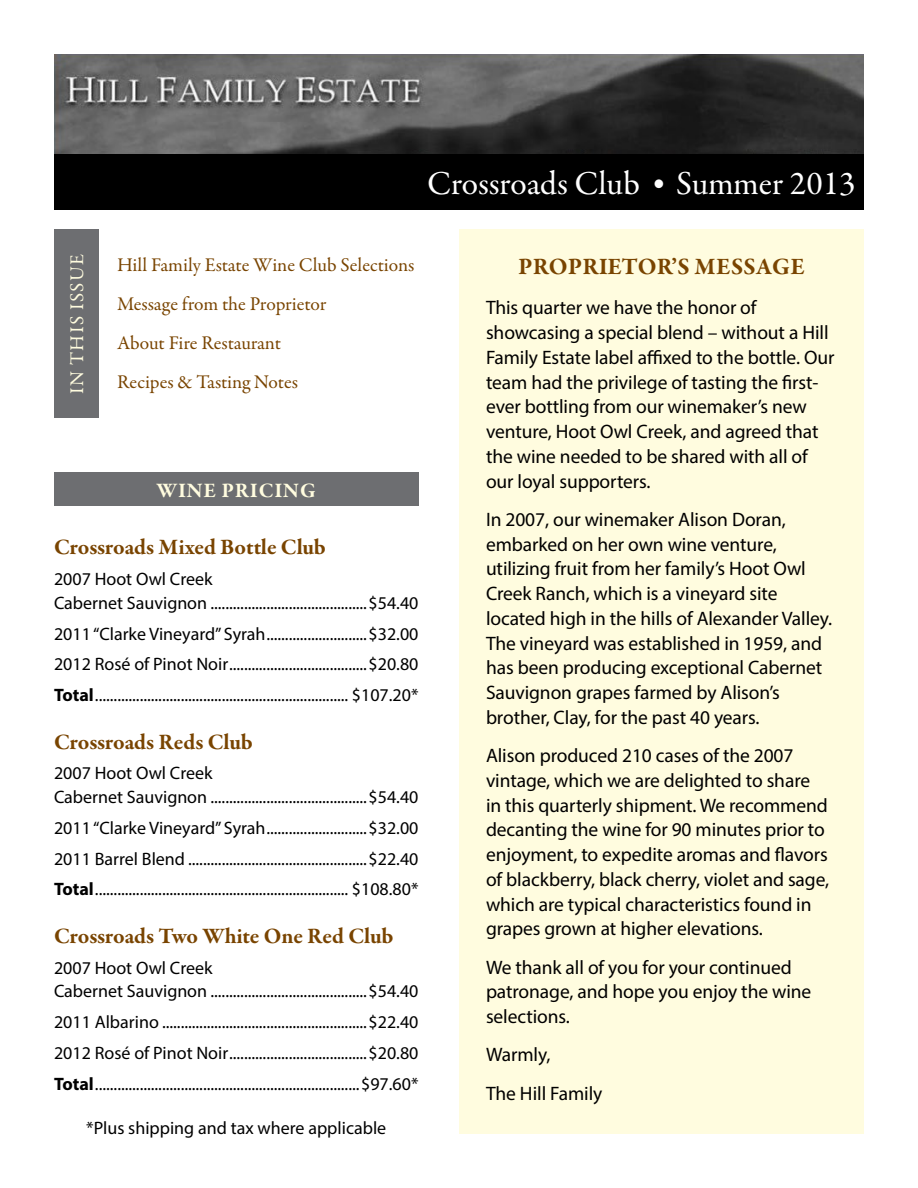
<style>
.page{position:relative;width:918px;height:1188px;background:#fff}
.page>*{position:absolute;margin:0;border:0;box-sizing:border-box;transform-origin:0 0}
.t1{font:33.75px "Garamond Premr Pro";letter-spacing:-.005em;color:#fff}
.t2{font:700 24px "Garamond Premr Pro";letter-spacing:.01em;color:#794400}
.t3{font:700 22.5px "Garamond Premr Pro";color:#794400}
.t4{font:700 21px "Garamond Premr Pro";letter-spacing:.04em;color:#fffcdf}
.t5{font:19.5px/24.8px "Myriad Pro";letter-spacing:-.005em;color:#000}
.t6{font:19.5px/39px "Garamond Premr Pro";letter-spacing:-.005em;color:#794400}
.t7{font:19.5px "Garamond Premr Pro";letter-spacing:.07em;color:#fffcdf}
.t8{font:18px/30.8px "Myriad Pro";color:#000}
.s1{font-size:27px}
.s2{font-weight:700}
</style>
<div class="page">
<img style="left:54px;top:54px;width:810px;height:100px">
<div style="left:54px;top:154px;width:810px;height:55px;background:#000"></div>
<div style="left:54px;top:230px;width:44px;height:188px;background:#6d6e71"></div>
<div style="left:459px;top:230px;width:405px;height:904px;background:#fffcdf"></div>
<div style="left:54px;top:472px;width:364px;height:34px;background:#6d6e71"></div>
<h1 class="t1" style="left:427px;top:163px;width:430px">Crossroads Club <span class="s1">•</span> Summer 2013</h1>
<p class="t7" style="left:65px;top:394px;width:142px;rotate:-90deg">In This Issue</p>
<p class="t6" style="left:117px;top:245px;width:299px">Hill Family Estate Wine Club Selections<br>Message from the Proprietor<br>About Fire Restaurant<br>Recipes &amp; Tasting Notes</p>
<p class="t2" style="left:518px;top:252px;width:288px">PROPRIETOR’S MESSAGE</p>
<p class="t5" style="left:486px;top:295px;width:350px">This quarter we have the honor of showcasing a special blend – without a Hill Family Estate label affixed to the bottle. Our team had the privilege of tasting the first&shy;ever bottling from our winemaker’s new venture, Hoot Owl Creek, and agreed that the wine needed to be shared with all of our loyal supporters.</p>
<p class="t5" style="left:486px;top:507px;width:348px">In 2007, our winemaker Alison Doran, embarked on her own wine venture, utilizing fruit from her family’s Hoot Owl Creek Ranch, which is a vineyard site located high in the hills of Alexander Valley.<br>The vineyard was established in 1959, and has been producing exceptional Cabernet Sauvignon grapes farmed by Alison’s brother, Clay, for the past 40 years.</p>
<p class="t5" style="left:486px;top:743px;width:345px">Alison produced 210 cases of the 2007 vintage, which we are delighted to share in this quarterly shipment. We recommend decanting the wine for 90 minutes prior to enjoyment, to expedite aromas and flavors of blackberry, black cherry, violet and sage, which are typical characteristics found in grapes grown at higher elevations.</p>
<p class="t5" style="left:486px;top:954px;width:327px">We thank all of you for your continued patronage, and hope you enjoy the wine selections.</p>
<p class="t5" style="left:486px;top:1035px;width:118px;line-height:38.2px">Warmly,<br>The Hill Family</p>
<p class="t4" style="left:157px;top:478px;width:161px">WINE PRICING</p>
<p class="t3" style="left:54px;top:533px;width:273px">Crossroads Mixed Bottle Club</p>
<p class="t8" style="left:54px;top:567px;width:366px;line-height:24px">2007 Hoot Owl Creek<br>Cabernet Sauvignon ..........................................$54.40</p>
<p class="t8" style="left:54px;top:618px;width:366px;text-align:justify">2011 “Clarke Vineyard” Syrah...........................$32.00<br>2012 Rosé of Pinot Noir.....................................$20.80<br><span class="s2">Total</span>.................................................................... $107.20*</p>
<p class="t3" style="left:54px;top:728px;width:200px">Crossroads Reds Club</p>
<p class="t8" style="left:54px;top:761px;width:366px;line-height:24px">2007 Hoot Owl Creek<br>Cabernet Sauvignon ..........................................$54.40</p>
<p class="t8" style="left:54px;top:812px;width:366px;text-align:justify">2011 “Clarke Vineyard” Syrah...........................$32.00<br>2011 Barrel Blend ................................................$22.40<br><span class="s2">Total</span>.................................................................... $108.80*</p>
<p class="t3" style="left:54px;top:922px;width:341px">Crossroads Two White One Red Club</p>
<p class="t8" style="left:54px;top:955px;width:366px;line-height:24px">2007 Hoot Owl Creek<br>Cabernet Sauvignon ..........................................$54.40</p>
<p class="t8" style="left:54px;top:1007px;width:366px;text-align:justify">2011 Albarino .......................................................$22.40<br>2012 Rosé of Pinot Noir.....................................$20.80<br><span class="s2">Total</span>.......................................................................$97.60*</p>
<p class="t8" style="left:86px;top:1112px;width:302px">*Plus shipping and tax where applicable</p>
</div>
